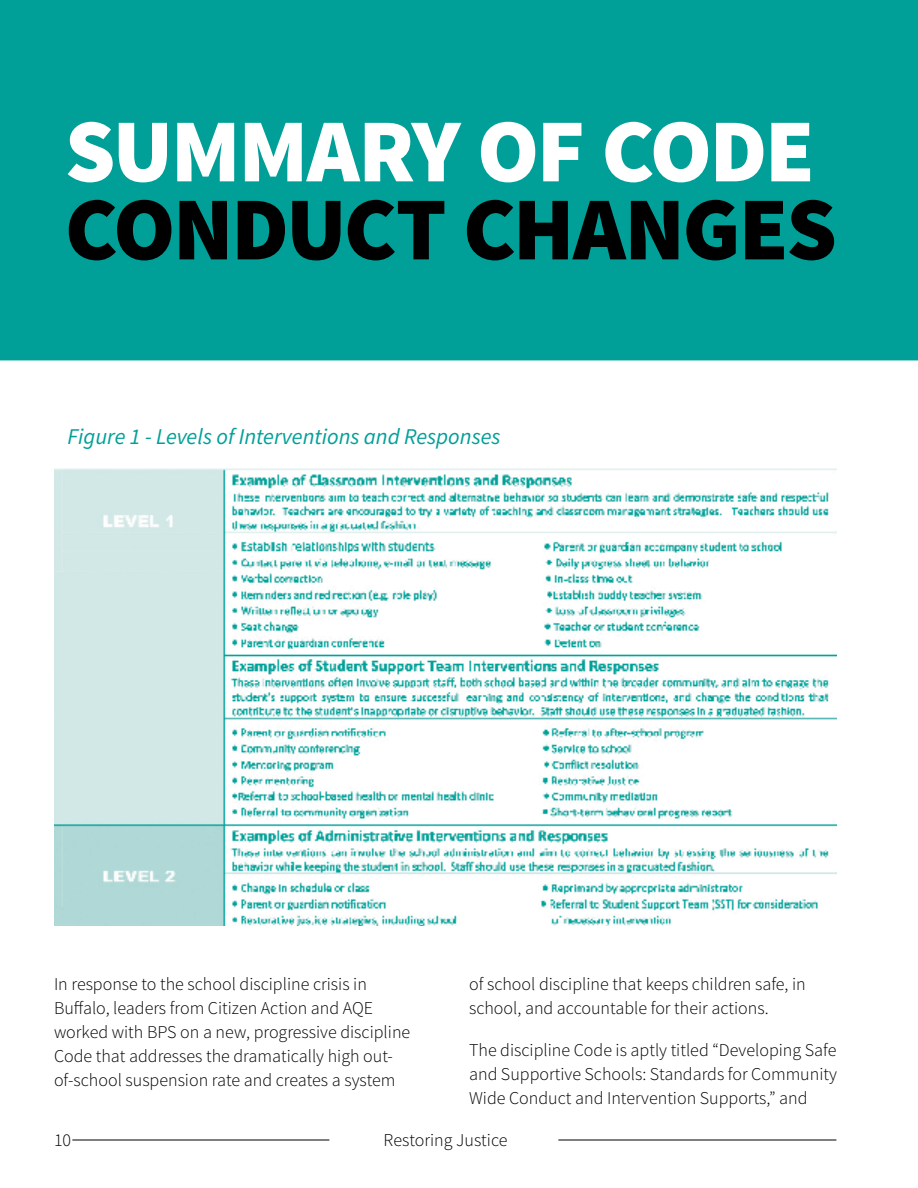
<style>
.page{position:relative;width:918px;height:1188px;background:#fff}
.page>*{position:absolute;margin:0;border:0;box-sizing:border-box;transform-origin:0 0}
.t1{font:900 90px "Source Sans Pro";letter-spacing:-.025em;color:#000}
.t2{font:900 90px "Source Sans Pro";letter-spacing:-.025em;color:#fff}
.t3{font:italic 22.5px "Source Sans Pro";color:#00a098}
.t4{font:300 18px/24px "Source Sans Pro";color:#000}
</style>
<div class="page">
<hr style="left:72px;top:1140px;width:257px;height:1px;background:#000">
<hr style="left:558px;top:1140px;width:278px;height:1px;background:#000">
<div style="left:0;top:0;width:918px;height:360px;background:#00a098"></div>
<img style="left:54px;top:468px;width:783px;height:458px">
<h1 class="t2" style="left:65px;top:93px;width:752px">SUMMARY OF CODE</h1>
<h1 class="t1" style="left:65px;top:171px;width:774px">CONDUCT CHANGES</h1>
<p class="t3" style="left:68px;top:423px;width:435px">Figure 1 - Levels of Interventions and Responses</p>
<p class="t4" style="left:54px;top:972px;width:358px">In response to the school discipline crisis in Buffalo, leaders from Citizen Action and AQE worked with BPS on a new, progressive discipline Code that addresses the dramatically high out&shy;of-school suspension rate and creates a system</p>
<p class="t4" style="left:469px;top:972px;width:338px">of school discipline that keeps children safe, in school, and accountable for their actions.</p>
<p class="t4" style="left:469px;top:1038px;width:369px;text-align:justify">The discipline Code is aptly titled “Developing Safe and Supportive Schools: Standards for Community Wide Conduct and Intervention Supports,” and</p>
<p class="t4" style="left:54px;top:1128px;width:19px">10</p>
<p class="t4" style="left:383px;top:1128px;width:126px">Restoring Justice</p>
</div>
